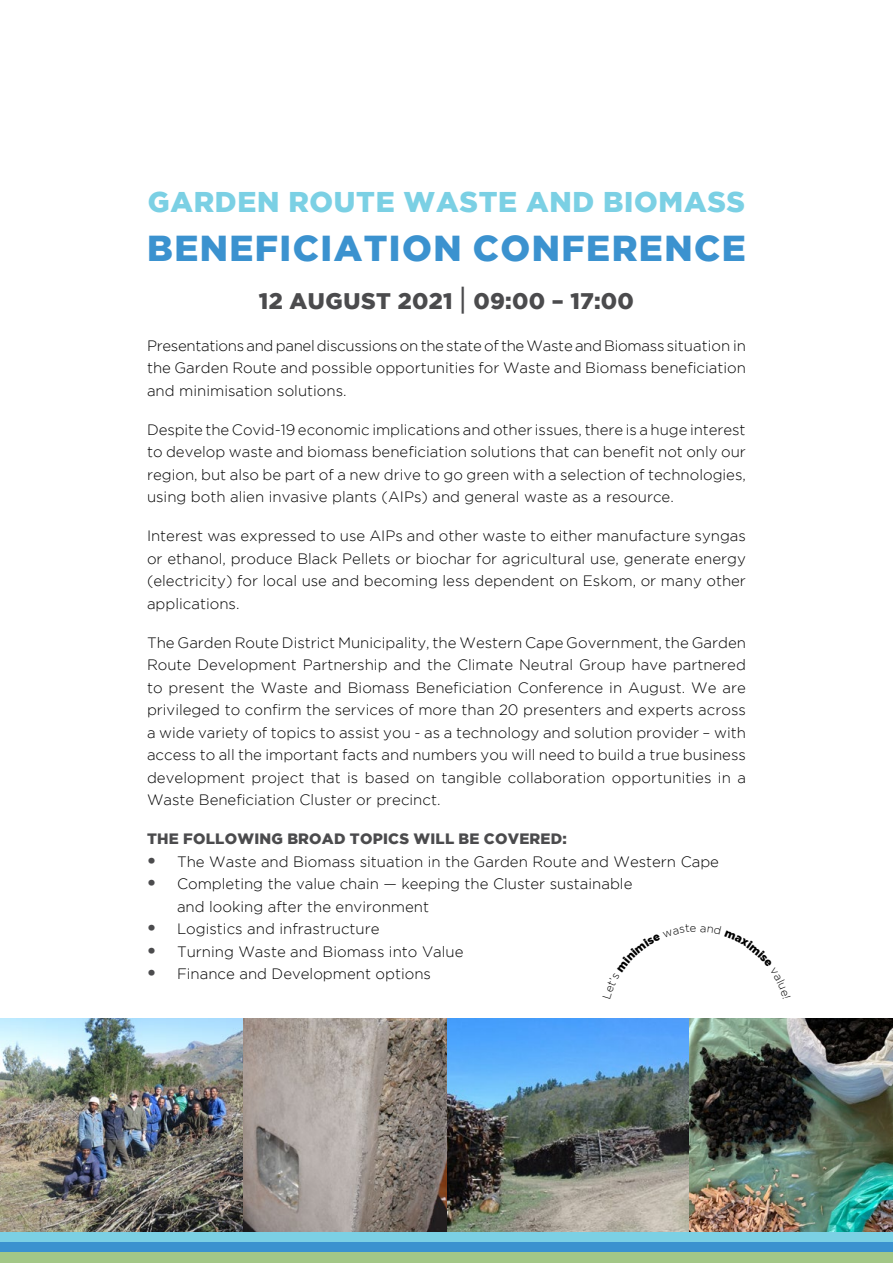
<style>
.page{position:relative;width:893px;height:1263px;background:#fff}
.page>*{position:absolute;margin:0;border:0;box-sizing:border-box;transform-origin:0 0}
.t1{font:900 36px "Gotham";letter-spacing:.04em;color:#3b92cf}
.t2{font:900 28.5px "Gotham";letter-spacing:.025em;color:#7bd0e4}
.t3{font:900 22.5px "Gotham";letter-spacing:.01em;color:#4b4b4d}
.t4{font:300 15px/22.5px "Gotham";color:#000;text-align:justify}
.t5{font:900 15px "Gotham";letter-spacing:.015em;color:#4b4b4d}
.s1{font-weight:500;font-size:29.25px}
.s2{font-weight:900;font-size:18px;color:#4b4b4d}
</style>
<div class="page">
<img style="left:295px;top:1018px;width:395px;height:215px">
<img style="left:0;top:1018px;width:295px;height:215px">
<img style="left:690px;top:1018px;width:203px;height:215px">
<div style="left:0;top:1233px;width:893px;height:10px;background:#7bd0e4"></div>
<div style="left:0;top:1243px;width:893px;height:10px;background:#3b92cf"></div>
<div style="left:0;top:1253px;width:893px;height:10px;background:#a3c787"></div>
<h2 class="t2" style="left:148px;top:185px;width:599px">GARDEN ROUTE WASTE AND BIOMASS</h2>
<h1 class="t1" style="left:147px;top:227px;width:600px">BENEFICIATION CONFERENCE</h1>
<h3 class="t3" style="left:259px;top:288px;width:377px">12 AUGUST 2021 <span class="s1">|</span> 09:00 – 17:00</h3>
<p class="t4" style="left:147px;top:334px;width:600px">Presentations and panel discussions on the state of the Waste and Biomass situation in the Garden Route and possible opportunities for Waste and Biomass beneficiation and minimisation solutions.</p>
<p class="t4" style="left:147px;top:418px;width:600px">Despite the Covid-19 economic implications and other issues, there is a huge interest to develop waste and biomass beneficiation solutions that can benefit not only our region, but also be part of a new drive to go green with a selection of technologies, using both alien invasive plants (AIPs) and general waste as a resource.</p>
<p class="t4" style="left:147px;top:524px;width:600px">Interest was expressed to use AIPs and other waste to either manufacture syngas or ethanol, produce Black Pellets or biochar for agricultural use, generate energy (electricity) for local use and becoming less dependent on Eskom, or many other applications.</p>
<p class="t4" style="left:147px;top:631px;width:600px">The Garden Route District Municipality, the Western Cape Government, the Garden Route Development Partnership and the Climate Neutral Group have partnered to present the Waste and Biomass Beneficiation Conference in August. We are privileged to confirm the services of more than 20 presenters and experts across a wide variety of topics to assist you - as a technology and solution provider – with access to all the important facts and numbers you will need to build a true business development project that is based on tangible collaboration opportunities in a Waste Beneficiation Cluster or precinct.</p>
<p class="t5" style="left:147px;top:830px;width:421px">THE FOLLOWING BROAD TOPICS WILL BE COVERED:</p>
<p class="t4" style="left:147px;top:850px;width:573px"><span class="s2">•</span> The Waste and Biomass situation in the Garden Route and Western Cape</p>
<p class="t4" style="left:177px;top:872px;width:457px;text-indent:-30px"><span class="s2">•</span> Completing the value chain — keeping the Cluster sustainable and looking after the environment</p>
<p class="t4" style="left:147px;top:917px;width:234px"><span class="s2">•</span> Logistics and infrastructure</p>
<p class="t4" style="left:147px;top:940px;width:318px"><span class="s2">•</span> Turning Waste and Biomass into Value</p>
<p class="t4" style="left:147px;top:962px;width:286px"><span class="s2">•</span> Finance and Development options</p>
</div>
